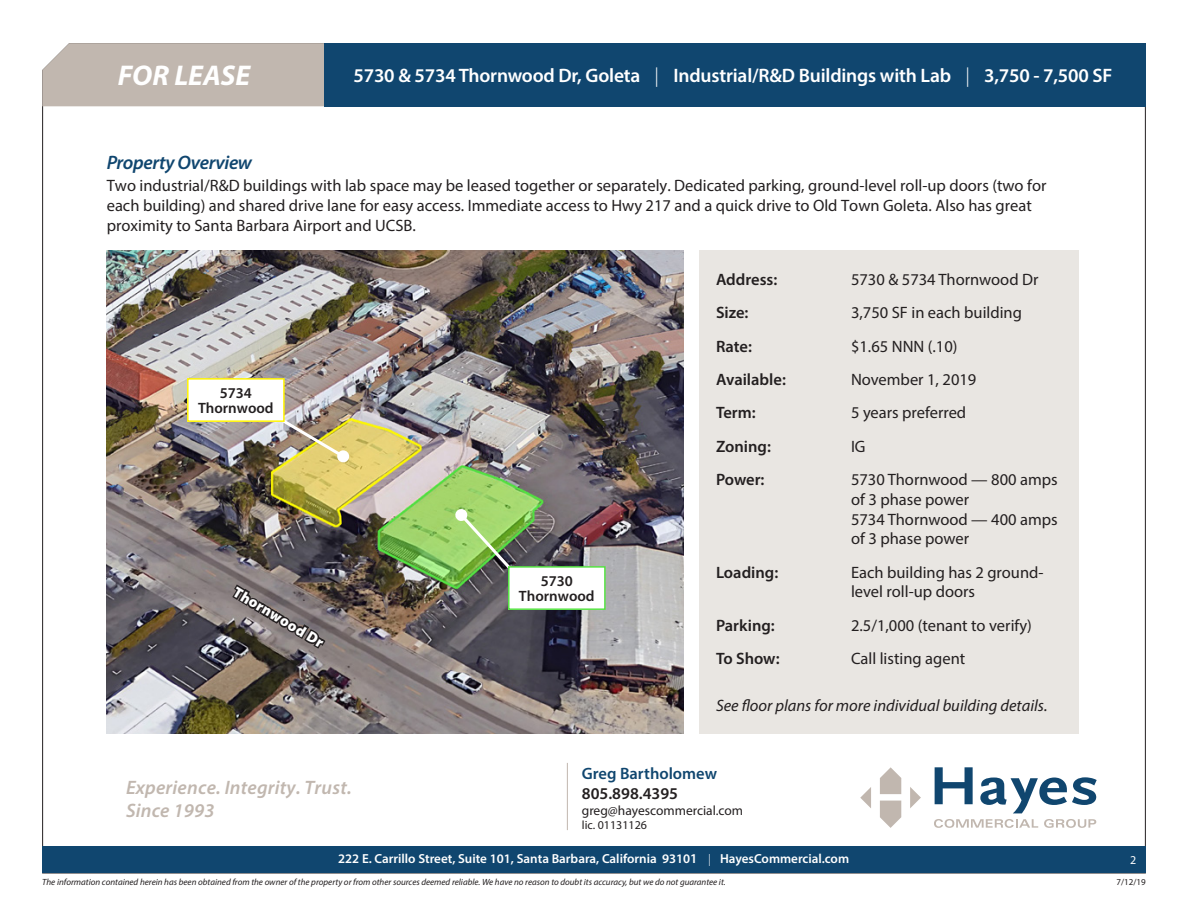
<style>
.page{position:relative;width:1188px;height:918px;background:#fff}
.page>*{position:absolute;margin:0;border:0;box-sizing:border-box;transform-origin:0 0}
.t1{font:italic 700 28.65px "Myriad Pro";color:#fff}
.t2{font:600 19.5px "Myriad Pro";letter-spacing:-.01em;color:#fff}
.t3{font:italic 600 19.5px/23.4px "Myriad Pro";letter-spacing:.01em;color:#c1b7af}
.t4{font:italic 600 19.5px "Myriad Pro";letter-spacing:-.02em;color:#10466f}
._11_Body_11{font:16.5px/19.8px "Myriad Pro";color:#231f20}
._11_Property_Info_11{font:16.5px/19.8px "Myriad Pro";color:#231f20}
._11_Property_Info_11-2{font:600 16.5px "Myriad Pro";color:#231f20}
._11_Body_11-2{font:italic 16.5px "Myriad Pro";color:#231f20}
.t5{font:600 16.5px "Myriad Pro";color:#10466f}
.t6{font:600 15px/15px "Myriad Pro";color:#231f20;text-align:center}
.t7{font:900 15px "Myriad Pro";color:#fff}
.t8{font:13.5px "Myriad Pro";color:#231f20}
.t9{font:600 13.2px "Myriad Pro";color:#fff}
.t10{font:12px "Myriad Pro";color:#231f20}
.t11{font:12px "Myriad Pro";color:#fff}
.t12{font:italic 9px "Myriad Pro";color:#231f20}
.t13{font:9px "Myriad Pro";color:#231f20}
.s1{font-size:13.5px}
.s2{font-size:12px}
</style>
<div class="page">
<img style="left:42px;top:106px;width:1104px;height:768px">
<hr style="left:567px;top:763px;width:1px;height:67px;background:#c1b7af">
<div style="left:324px;top:43px;width:822px;height:63px;background:#10466f"></div>
<div style="left:42px;top:43px;width:282px;height:63px;background:#c1b7af"></div>
<div style="left:42px;top:846px;width:1104px;height:27px;background:#10466f"></div>
<h1 class="t1" style="left:118px;top:57px;width:134px">FOR LEASE</h1>
<p class="t2" style="left:354px;top:63px;width:760px">5730 &amp; 5734 Thornwood Dr, Goleta | Industrial/R&amp;D Buildings with Lab | 3,750 - 7,500 SF</p>
<p class="t4" style="left:107px;top:150px;width:147px">Property Overview</p>
<p class="_11_Body_11" style="left:107px;top:176px;width:941px">Two industrial/R&amp;D buildings with lab space may be leased together or separately. Dedicated parking, ground-level roll-up doors (two for each building) and shared drive lane for easy access. Immediate access to Hwy 217 and a quick drive to Old Town Goleta. Also has great proximity to Santa Barbara Airport and UCSB.</p>
<p class="t6" style="left:198px;top:385px;width:77px">5734<br>Thornwood</p>
<p class="t7" style="left:240px;top:582px;width:104px;rotate:31deg">Thornwood Dr</p>
<p class="t6" style="left:519px;top:573px;width:77px">5730<br>Thornwood</p>
<p class="_11_Property_Info_11-2" style="left:716px;top:269px;width:63px">Address:</p>
<p class="_11_Property_Info_11" style="left:851px;top:269px;width:189px">5730 &amp; 5734 Thornwood Dr</p>
<p class="_11_Property_Info_11-2" style="left:716px;top:302px;width:34px">Size:</p>
<p class="_11_Property_Info_11" style="left:851px;top:303px;width:173px">3,750 SF in each building</p>
<p class="_11_Property_Info_11-2" style="left:716px;top:336px;width:37px">Rate:</p>
<p class="_11_Property_Info_11" style="left:851px;top:336px;width:108px">$1.65 NNN (.10)</p>
<p class="_11_Property_Info_11-2" style="left:716px;top:369px;width:71px">Available:</p>
<p class="_11_Property_Info_11" style="left:851px;top:369px;width:127px">November 1, 2019</p>
<p class="_11_Property_Info_11-2" style="left:716px;top:402px;width:41px">Term:</p>
<p class="_11_Property_Info_11" style="left:851px;top:403px;width:117px">5 years preferred</p>
<p class="_11_Property_Info_11-2" style="left:716px;top:436px;width:56px">Zoning:</p>
<p class="_11_Property_Info_11" style="left:851px;top:436px;width:16px">IG</p>
<p class="_11_Property_Info_11-2" style="left:716px;top:469px;width:50px">Power:</p>
<p class="_11_Property_Info_11" style="left:851px;top:469px;width:208px">5730 Thornwood — 800 amps of 3 phase power<br>5734 Thornwood — 400 amps of 3 phase power</p>
<p class="_11_Property_Info_11-2" style="left:716px;top:562px;width:64px">Loading:</p>
<p class="_11_Property_Info_11" style="left:851px;top:562px;width:194px">Each building has 2 ground&shy;level roll-up doors</p>
<p class="_11_Property_Info_11-2" style="left:716px;top:615px;width:60px">Parking:</p>
<p class="_11_Property_Info_11" style="left:851px;top:615px;width:182px">2.5/1,000 (tenant to verify)</p>
<p class="_11_Property_Info_11-2" style="left:716px;top:648px;width:65px">To Show:</p>
<p class="_11_Property_Info_11" style="left:851px;top:648px;width:116px">Call listing agent</p>
<p class="_11_Body_11-2" style="left:716px;top:695px;width:333px">See floor plans for more individual building details.</p>
<p class="t5" style="left:582px;top:763px;width:137px">Greg Bartholomew</p>
<p class="_11_Property_Info_11-2" style="left:582px;top:783px;width:98px">805.898.4395</p>
<p class="t8" style="left:582px;top:802px;width:163px">greg@hayescommercial.com</p>
<p class="t10" style="left:582px;top:818px;width:67px">lic. 01131126</p>
<p class="t3" style="left:126px;top:775px;width:227px">Experience. Integrity. Trust.<br>Since 1993</p>
<p class="t9" style="left:338px;top:850px;width:512px">222 E. Carrillo Street, Suite 101, Santa Barbara, California 9310<span class="s1">1</span> <span class="s2">|</span> HayesCommercial.com</p>
<p class="t11" style="left:1130px;top:853px;width:8px">2</p>
<p class="t12" style="left:42px;top:876px;width:685px">The information contained herein has been obtained from the owner of the property or from other sources deemed reliable. We have no reason to doubt its accuracy, but we do not guarantee it.</p>
<p class="t13" style="left:1116px;top:876px;width:31px">7/12/19</p>
</div>
